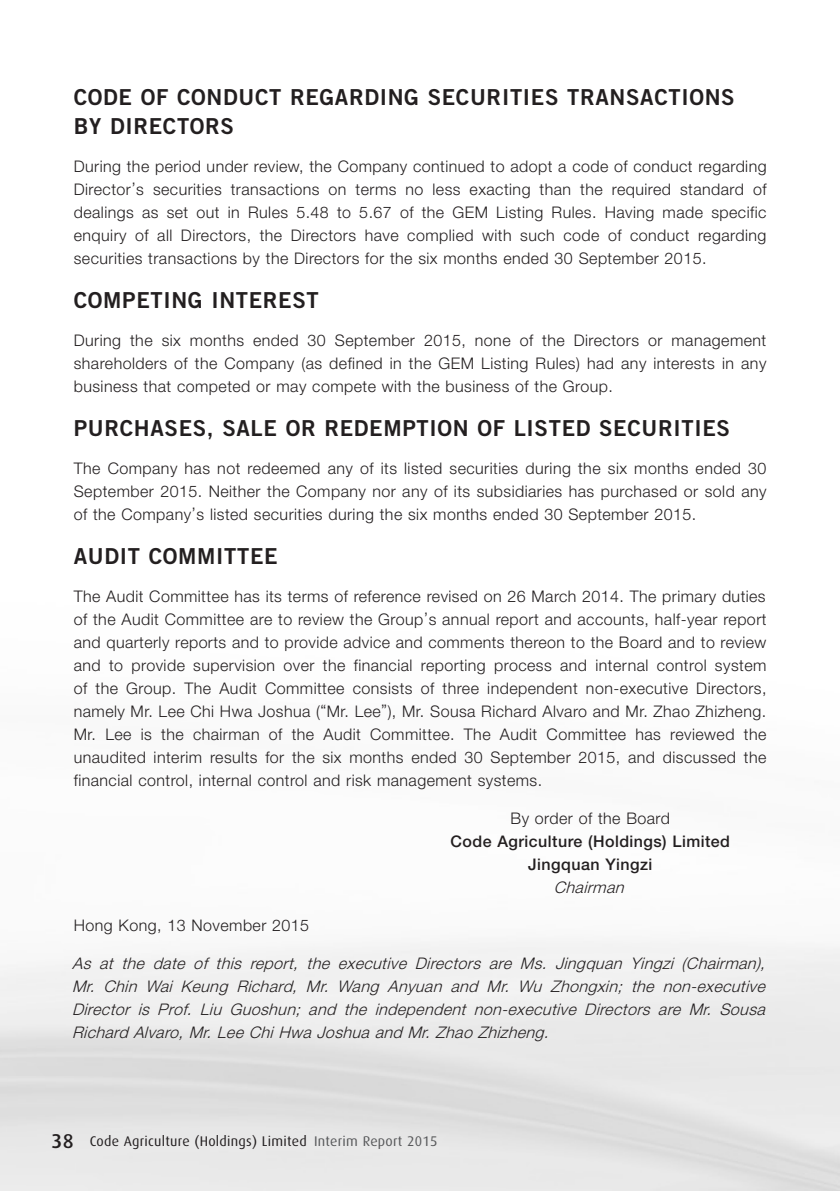
<style>
.page{position:relative;width:840px;height:1191px;background:#fff}
.page>*{position:absolute;margin:0;border:0;box-sizing:border-box;transform-origin:0 0}
.Heading_1{font:22px/29px "Trade Gothic LT Std Bd 2";letter-spacing:.03em;color:#231f20}
.Body_Text{font:300 16px/23px "Helvetica Neue LT Std";letter-spacing:.03em;color:#231f20;text-align:justify}
.Body_Text-2{font:italic 300 16px/23px "Helvetica Neue LT Std";color:#231f20;text-align:justify}
.Body_Text-3{font:500 16px "Helvetica Neue LT Std";letter-spacing:.03em;color:#231f20}
.t1{font:14px "Dax";letter-spacing:.02em;color:#231f20}
.s1{font-weight:500;font-size:20px}
.s2{color:#57585a}
</style>
<div class="page">
<p class="Heading_1" style="left:74px;top:82px;width:662px">CODE OF CONDUCT REGARDING SECURITIES TRANSACTIONS<br>BY DIRECTORS</p>
<p class="Body_Text" style="left:74px;top:154px;width:694px">During the period under review, the Company continued to adopt a code of conduct regarding Director’s securities transactions on terms no less exacting than the required standard of dealings as set out in Rules 5.48 to 5.67 of the GEM Listing Rules. Having made specific enquiry of all Directors, the Directors have complied with such code of conduct regarding securities transactions by the Directors for the six months ended 30 September 2015.</p>
<p class="Heading_1" style="left:74px;top:285px;width:246px">COMPETING INTEREST</p>
<p class="Body_Text" style="left:74px;top:328px;width:693px">During the six months ended 30 September 2015, none of the Directors or management shareholders of the Company (as defined in the GEM Listing Rules) had any interests in any business that competed or may compete with the business of the Group.</p>
<p class="Heading_1" style="left:74px;top:413px;width:657px">PURCHASES, SALE OR REDEMPTION OF LISTED SECURITIES</p>
<p class="Body_Text" style="left:74px;top:456px;width:693px">The Company has not redeemed any of its listed securities during the six months ended 30<br>September 2015. Neither the Company nor any of its subsidiaries has purchased or sold any of the Company’s listed securities during the six months ended 30 September 2015.</p>
<p class="Heading_1" style="left:74px;top:541px;width:205px">AUDIT COMMITTEE</p>
<p class="Body_Text" style="left:74px;top:584px;width:694px">The Audit Committee has its terms of reference revised on 26 March 2014. The primary duties of the Audit Committee are to review the Group’s annual report and accounts, half-year report and quarterly reports and to provide advice and comments thereon to the Board and to review and to provide supervision over the financial reporting process and internal control system of the Group. The Audit Committee consists of three independent non-executive Directors, namely Mr. Lee Chi Hwa Joshua (“Mr. Lee”), Mr. Sousa Richard Alvaro and Mr. Zhao Zhizheng.<br>Mr. Lee is the chairman of the Audit Committee. The Audit Committee has reviewed the unaudited interim results for the six months ended 30 September 2015, and discussed the financial control, internal control and risk management systems.</p>
<p class="Body_Text" style="left:510px;top:806px;width:161px">By order of the Board</p>
<p class="Body_Text-3" style="left:450px;top:831px;width:281px">Code Agriculture (Holdings) Limited</p>
<p class="Body_Text-3" style="left:528px;top:854px;width:125px">Jingquan Yingzi</p>
<p class="Body_Text-2" style="left:553px;top:875px;width:76px">Chairman</p>
<p class="Body_Text" style="left:74px;top:913px;width:237px">Hong Kong, 13 November 2015</p>
<p class="Body_Text-2" style="left:72px;top:951px;width:698px">As at the date of this report, the executive Directors are Ms. Jingquan Yingzi (Chairman), Mr. Chin Wai Keung Richard, Mr. Wang Anyuan and Mr. Wu Zhongxin; the non-executive Director is Prof. Liu Guoshun; and the independent non-executive Directors are Mr. Sousa Richard Alvaro, Mr. Lee Chi Hwa Joshua and Mr. Zhao Zhizheng.</p>
<p class="t1" style="left:52px;top:1133px;width:387px"><span class="s1">38</span> Code Agriculture (Holdings) Limited <span class="s2">Interim Report 2015</span></p>
</div>
